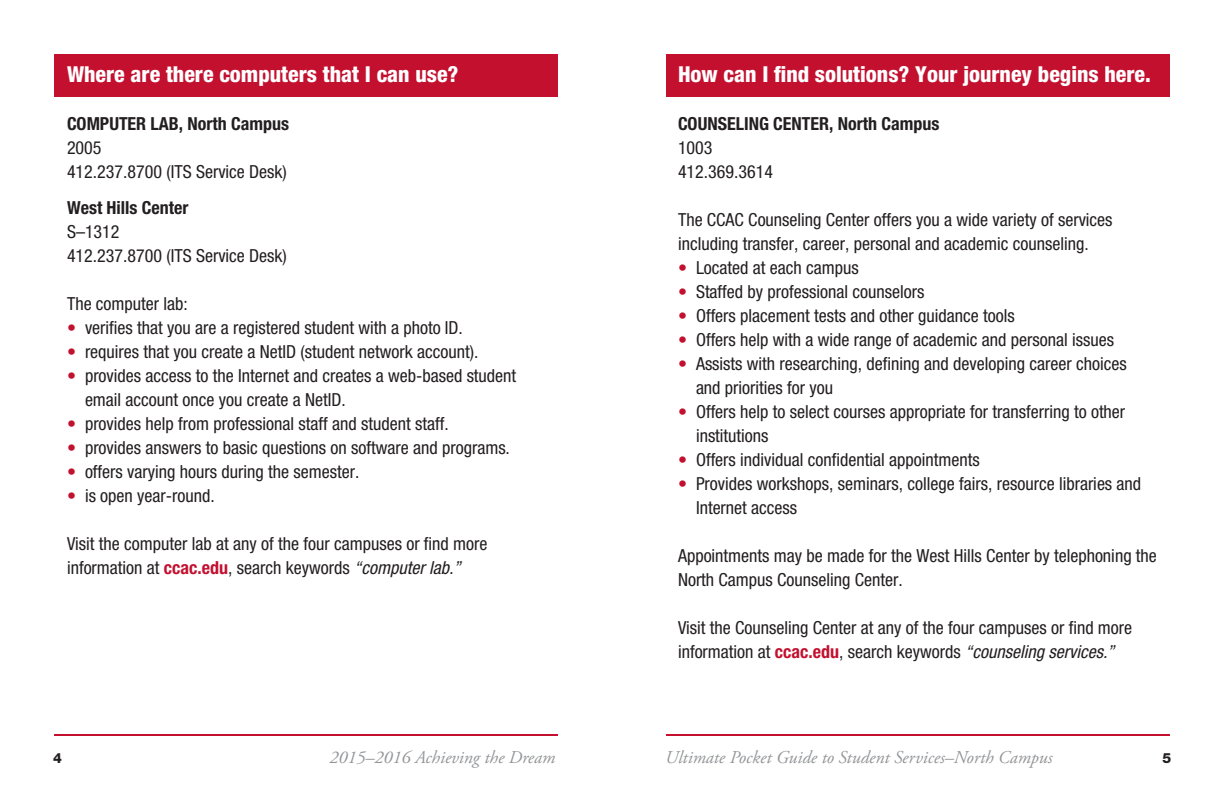
<style>
.page{position:relative;width:1224px;height:792px;background:#fff}
.page>*{position:absolute;margin:0;border:0;box-sizing:border-box;transform-origin:0 0}
.heads{font:800 condensed 22px "Helvetica Neue LT Std";color:#fff}
.text{font:condensed 18px/24px "Helvetica Neue LT Std";color:#231f20}
.heads-2{font:condensed 18px/24px "Helvetica Neue LT Std";color:#231f20}
.t1{font:italic 18px "Adobe Garamond Pro";color:#939598}
.subs{font:700 condensed 18px "Helvetica Neue LT Std";color:#231f20}
.t2{font:800 14px "Helvetica Neue LT Std";color:#231f20}
.s1{color:#c3102f}
.s2{font-weight:700;color:#c3102f}
.s3{font-style:italic}
</style>
<div class="page">
<div style="left:54px;top:54px;width:504px;height:42px;background:#c3102f"></div>
<hr style="left:54px;top:734px;width:504px;height:2px;background:#c3102f">
<div style="left:666px;top:54px;width:504px;height:42px;background:#c3102f"></div>
<hr style="left:666px;top:734px;width:504px;height:2px;background:#c3102f">
<p class="heads" style="left:67px;top:60px;width:393px">Where are there computers that I can use?</p>
<p class="subs" style="left:67px;top:112px;width:224px">COMPUTER LAB, North Campus</p>
<p class="text" style="left:67px;top:135px;width:36px">2005</p>
<p class="text" style="left:67px;top:159px;width:221px">412.237.8700 (ITS Service Desk)</p>
<p class="subs" style="left:67px;top:196px;width:123px">West Hills Center</p>
<p class="text" style="left:67px;top:219px;width:54px">S–1312</p>
<p class="text" style="left:67px;top:243px;width:221px">412.237.8700 (ITS Service Desk)</p>
<p class="text" style="left:67px;top:291px;width:122px">The computer lab:</p>
<p class="text" style="left:67px;top:315px;width:397px"><span class="s1">•</span> verifies that you are a registered student with a photo ID.</p>
<p class="text" style="left:67px;top:339px;width:413px"><span class="s1">•</span> requires that you create a NetID (student network account).</p>
<p class="text" style="left:85px;top:363px;width:433px;text-indent:-18px"><span class="s1">•</span> provides access to the Internet and creates a web-based student email account once you create a NetID.</p>
<p class="text" style="left:67px;top:411px;width:383px"><span class="s1">•</span> provides help from professional staff and student staff.</p>
<p class="text" style="left:67px;top:435px;width:444px"><span class="s1">•</span> provides answers to basic questions on software and programs.</p>
<p class="text" style="left:67px;top:459px;width:294px"><span class="s1">•</span> offers varying hours during the semester.</p>
<p class="text" style="left:67px;top:483px;width:149px"><span class="s1">•</span> is open year-round.</p>
<p class="heads-2" style="left:67px;top:531px;width:422px">Visit the computer lab at any of the four campuses or find more information at <span class="s2">ccac.edu</span>, search keywords <span class="s3">“computer lab.”</span></p>
<p class="heads" style="left:678px;top:60px;width:474px">How can I find solutions? Your journey begins here.</p>
<p class="subs" style="left:678px;top:112px;width:263px">COUNSELING CENTER, North Campus</p>
<p class="text" style="left:678px;top:135px;width:36px">1003</p>
<p class="text" style="left:678px;top:159px;width:97px">412.369.3614</p>
<p class="text" style="left:678px;top:207px;width:436px">The CCAC Counseling Center offers you a wide variety of services including transfer, career, personal and academic counseling.</p>
<p class="text" style="left:678px;top:255px;width:182px"><span class="s1">•</span> Located at each campus</p>
<p class="text" style="left:678px;top:279px;width:248px"><span class="s1">•</span> Staffed by professional counselors</p>
<p class="text" style="left:678px;top:303px;width:338px"><span class="s1">•</span> Offers placement tests and other guidance tools</p>
<p class="text" style="left:678px;top:327px;width:438px"><span class="s1">•</span> Offers help with a wide range of academic and personal issues</p>
<p class="text" style="left:696px;top:351px;width:432px;text-indent:-18px"><span class="s1">•</span> Assists with researching, defining and developing career choices and priorities for you</p>
<p class="text" style="left:696px;top:399px;width:431px;text-indent:-18px"><span class="s1">•</span> Offers help to select courses appropriate for transferring to other institutions</p>
<p class="text" style="left:678px;top:447px;width:303px"><span class="s1">•</span> Offers individual confidential appointments</p>
<p class="text" style="left:696px;top:471px;width:447px;text-indent:-18px"><span class="s1">•</span> Provides workshops, seminars, college fairs, resource libraries and<br>Internet access</p>
<p class="text" style="left:678px;top:543px;width:480px">Appointments may be made for the West Hills Center by telephoning the<br>North Campus Counseling Center.</p>
<p class="text" style="left:678px;top:615px;width:456px">Visit the Counseling Center at any of the four campuses or find more information at <span class="s2">ccac.edu</span>, search keywords <span class="s3">“counseling services.”</span></p>
<p class="t2" style="left:53px;top:750px;width:10px">4</p>
<p class="t1" style="left:330px;top:747px;width:227px">2015–2016 Achieving the Dream</p>
<p class="t1" style="left:665px;top:747px;width:389px">Ultimate Pocket Guide to Student Services–North Campus</p>
<p class="t2" style="left:1162px;top:750px;width:10px">5</p>
</div>
